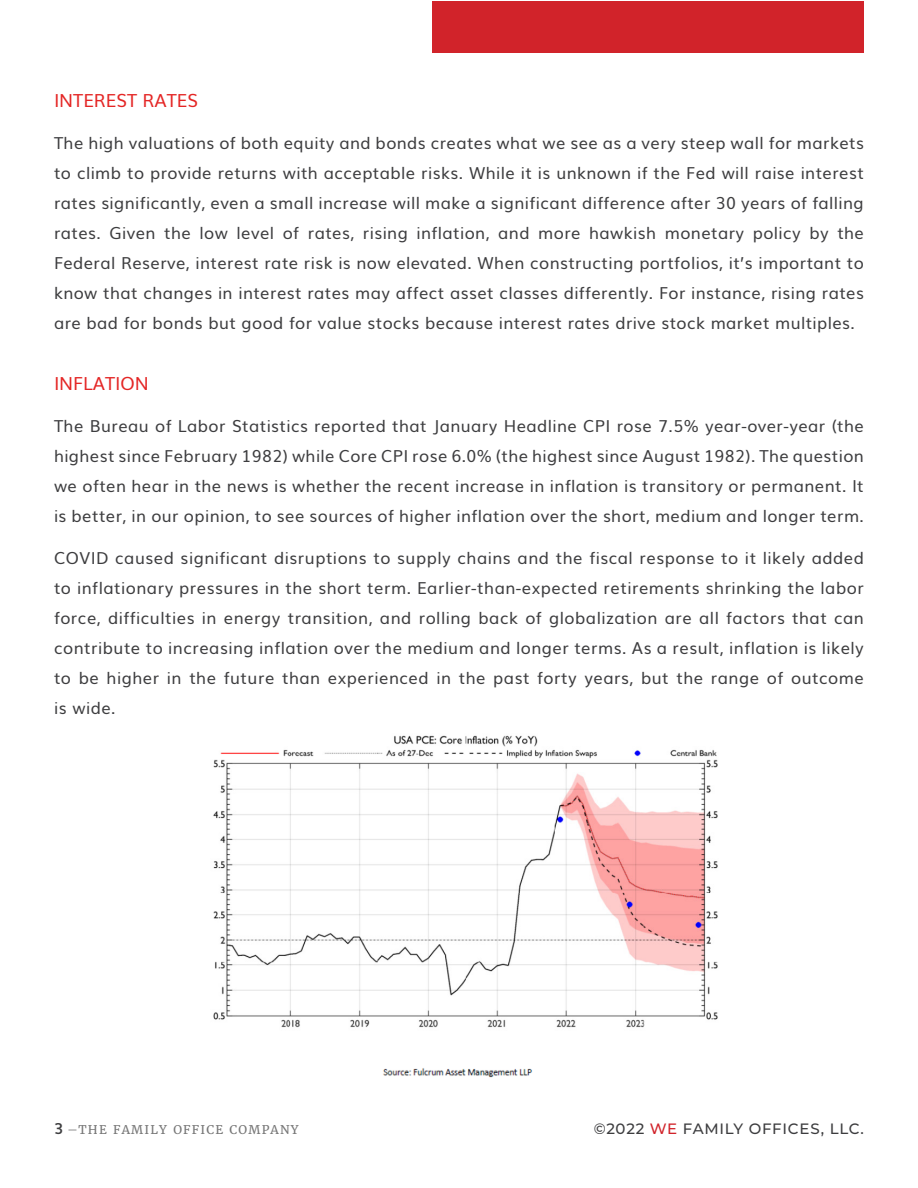
<style>
.page{position:relative;width:918px;height:1188px;background:#fff}
.page>*{position:absolute;margin:0;border:0;box-sizing:border-box;transform-origin:0 0}
.t1{font:18px "Muli";color:#e42625}
.t2{font:16.5px/30px "Muli";letter-spacing:.025em;color:#3d3d3f;text-align:justify}
.t3{font:500 15px "Montserrat";letter-spacing:.05em;color:#3d3d3f}
.t4{font:12px "Merriweather";letter-spacing:.1em;color:#777}
.s1{font-family:"Muli";font-weight:700;font-size:15px;color:#3d3d3f}
.s2{font-family:"Futura PT"}
.s3{color:#d1232a}
</style>
<div class="page">
<div style="left:432px;top:1px;width:432px;height:51px;background:#d1232a"></div>
<img style="left:213px;top:735px;width:505px;height:293px">
<img style="left:383px;top:1068px;width:150px;height:10px">
<p class="t1" style="left:54px;top:86px;width:146px">INTEREST RATES</p>
<p class="t2" style="left:54px;top:127px;width:812px">The high valuations of both equity and bonds creates what we see as a very steep wall for markets to climb to provide returns with acceptable risks. While it is unknown if the Fed will raise interest rates significantly, even a small increase will make a significant difference after 30 years of falling rates. Given the low level of rates, rising inflation, and more hawkish monetary policy by the Federal Reserve, interest rate risk is now elevated. When constructing portfolios, it’s important to know that changes in interest rates may affect asset classes differently. For instance, rising rates are bad for bonds but good for value stocks because interest rates drive stock market multiples.</p>
<p class="t1" style="left:54px;top:369px;width:96px">INFLATION</p>
<p class="t2" style="left:54px;top:410px;width:811px">The Bureau of Labor Statistics reported that January Headline CPI rose 7.5% year-over-year (the highest since February 1982) while Core CPI rose 6.0% (the highest since August 1982). The question we often hear in the news is whether the recent increase in inflation is transitory or permanent. It is better, in our opinion, to see sources of higher inflation over the short, medium and longer term.</p>
<p class="t2" style="left:54px;top:542px;width:811px">COVID caused significant disruptions to supply chains and the fiscal response to it likely added to inflationary pressures in the short term. Earlier-than-expected retirements shrinking the labor force, difficulties in energy transition, and rolling back of globalization are all factors that can contribute to increasing inflation over the medium and longer terms. As a result, inflation is likely to be higher in the future than experienced in the past forty years, but the range of outcome is wide.</p>
<p class="t4" style="left:54px;top:1122px;width:246px"><span class="s1">3</span> <span class="s2">—</span>THE FAMILY OFFICE COMPANY</p>
<p class="t3" style="left:594px;top:1118px;width:272px">©2022 <span class="s3">WE</span> FAMILY OFFICES, LLC.</p>
</div>
